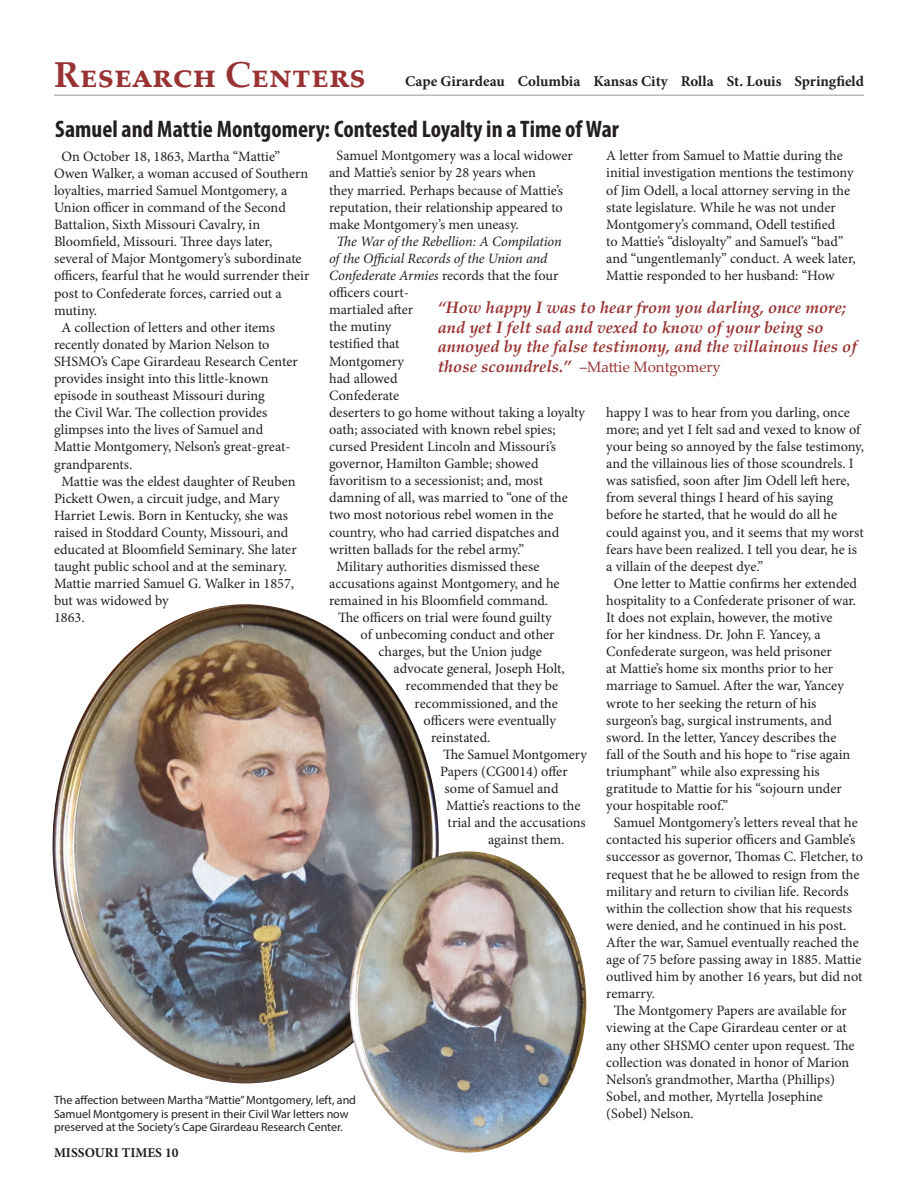
<style>
.page{position:relative;width:918px;height:1188px;background:#fff}
.page>*{position:absolute;margin:0;border:0;box-sizing:border-box;transform-origin:0 0}
.t1{font:700 36px "Palatino Linotype";color:#993232}
.headlines{font:700 condensed 24px "Myriad Pro";color:#231f20}
.body_copy{font:italic 700 16.5px/19.8px "Palatino Linotype";color:#993232}
.t2{font:700 15px "Minion Pro";color:#231f20}
.body_copy-2{font:14.25px/17.1px "Minion Pro";letter-spacing:-.005em;color:#231f20}
.t3{font:700 13.5px "Minion Pro";color:#231f20}
.t4{font:12px/13.5px "Myriad Pro";letter-spacing:-.005em;color:#231f20}
.s1{font-style:italic}
.s2{font-weight:400;font-style:normal;font-size:15px}
</style>
<div class="page">
<hr style="left:54px;top:94px;width:810px;height:2px;background:#babbbe">
<img style="left:52px;top:604px;width:387px;height:479px">
<img style="left:350px;top:851px;width:236px;height:302px">
<h1 class="t1" style="left:54px;top:49px;width:313px">Research Centers</h1>
<p class="t2" style="left:405px;top:71px;width:460px">Cape Girardeau Columbia Kansas City Rolla St. Louis Springfield</p>
<p class="headlines" style="left:55px;top:114px;width:565px">Samuel and Mattie Montgomery: Contested Loyalty in a Time of War</p>
<p class="body_copy-2" style="left:54px;top:148px;width:257px;text-indent:8px">On October 18, 1863, Martha “Mattie” Owen Walker, a woman accused of Southern loyalties, married Samuel Montgomery, a Union officer in command of the Second Battalion, Sixth Missouri Cavalry, in Bloomfield, Missouri. Three days later, several of Major Montgomery’s subordinate officers, fearful that he would surrender their post to Confederate forces, carried out a mutiny.</p>
<p class="body_copy-2" style="left:54px;top:319px;width:245px;text-indent:8px">A collection of letters and other items recently donated by Marion Nelson to SHSMO’s Cape Girardeau Research Center provides insight into this little-known episode in southeast Missouri during<br>the Civil War. The collection provides glimpses into the lives of Samuel and Mattie Montgomery, Nelson’s great-great&shy;grandparents.</p>
<p class="body_copy-2" style="left:54px;top:473px;width:244px;text-indent:8px">Mattie was the eldest daughter of Reuben Pickett Owen, a circuit judge, and Mary Harriet Lewis. Born in Kentucky, she was raised in Stoddard County, Missouri, and educated at Bloomfield Seminary. She later taught public school and at the seminary.<br>Mattie married Samuel G. Walker in 1857, but was widowed by<br>1863.</p>
<p class="body_copy-2" style="left:329px;top:147px;width:245px;text-indent:8px">Samuel Montgomery was a local widower and Mattie’s senior by 28 years when<br>they married. Perhaps because of Mattie’s reputation, their relationship appeared to make Montgomery’s men uneasy.</p>
<p class="body_copy-2" style="left:329px;top:233px;width:257px;text-indent:8px"><span class="s1">The War of the Rebellion: A Compilation<br>of the Official Records of the Union and<br>Confederate Armies</span> records that the four officers court-<br>martialed after<br>the mutiny<br>testified that<br>Montgomery<br>had allowed<br>Confederate<br>deserters to go home without taking a loyalty oath; associated with known rebel spies; cursed President Lincoln and Missouri’s governor, Hamilton Gamble; showed favoritism to a secessionist; and, most damning of all, was married to “one of the two most notorious rebel women in the country, who had carried dispatches and written ballads for the rebel army.”</p>
<p class="body_copy-2" style="left:337px;top:558px;width:204px">Military authorities dismissed these</p>
<p class="body_copy-2" style="left:329px;top:575px;width:232px">accusations against Montgomery, and he</p>
<p class="body_copy-2" style="left:329px;top:592px;width:221px">remained in his Bloomfield command.</p>
<p class="body_copy-2" style="left:338px;top:609px;width:215px">The officers on trial were found guilty</p>
<p class="body_copy-2" style="left:361px;top:626px;width:196px">of unbecoming conduct and other</p>
<p class="body_copy-2" style="left:379px;top:643px;width:165px">charges, but the Union judge</p>
<p class="body_copy-2" style="left:394px;top:660px;width:173px">advocate general, Joseph Holt,</p>
<p class="body_copy-2" style="left:406px;top:677px;width:154px">recommended that they be</p>
<p class="body_copy-2" style="left:415px;top:695px;width:145px">recommissioned, and the</p>
<p class="body_copy-2" style="left:424px;top:712px;width:134px">officers were eventually</p>
<p class="body_copy-2" style="left:431px;top:729px;width:61px">reinstated.</p>
<p class="body_copy-2" style="left:443px;top:746px;width:146px">The Samuel Montgomery</p>
<p class="body_copy-2" style="left:440px;top:763px;width:129px">Papers (CG0014) offer</p>
<p class="body_copy-2" style="left:445px;top:780px;width:115px">some of Samuel and</p>
<p class="body_copy-2" style="left:446px;top:797px;width:136px">Mattie’s reactions to the</p>
<p class="body_copy-2" style="left:448px;top:814px;width:140px">trial and the accusations</p>
<p class="body_copy-2" style="left:488px;top:831px;width:78px">against them.</p>
<p class="body_copy-2" style="left:606px;top:147px;width:251px">A letter from Samuel to Mattie during the initial investigation mentions the testimony of Jim Odell, a local attorney serving in the state legislature. While he was not under Montgomery’s command, Odell testified<br>to Mattie’s “disloyalty” and Samuel’s “bad” and “ungentlemanly” conduct. A week later, Mattie responded to her husband: “How</p>
<p class="body_copy" style="left:438px;top:297px;width:421px">“How happy I was to hear from you darling, once more; and yet I felt sad and vexed to know of your being so annoyed by the false testimony, and the villainous lies of those scoundrels.” <span class="s2">–Mattie Montgomery</span></p>
<p class="body_copy-2" style="left:606px;top:404px;width:259px">happy I was to hear from you darling, once more; and yet I felt sad and vexed to know of your being so annoyed by the false testimony, and the villainous lies of those scoundrels. I was satisfied, soon after Jim Odell left here, from several things I heard of his saying before he started, that he would do all he could against you, and it seems that my worst fears have been realized. I tell you dear, he is a villain of the deepest dye.”</p>
<p class="body_copy-2" style="left:606px;top:575px;width:252px;text-indent:8px">One letter to Mattie confirms her extended hospitality to a Confederate prisoner of war.<br>It does not explain, however, the motive<br>for her kindness. Dr. John F. Yancey, a Confederate surgeon, was held prisoner<br>at Mattie’s home six months prior to her marriage to Samuel. After the war, Yancey wrote to her seeking the return of his surgeon’s bag, surgical instruments, and sword. In the letter, Yancey describes the fall of the South and his hope to “rise again triumphant” while also expressing his gratitude to Mattie for his “sojourn under your hospitable roof.”</p>
<p class="body_copy-2" style="left:606px;top:814px;width:258px;text-indent:8px">Samuel Montgomery’s letters reveal that he contacted his superior officers and Gamble’s successor as governor, Thomas C. Fletcher, to request that he be allowed to resign from the military and return to civilian life. Records within the collection show that his requests were denied, and he continued in his post.<br>After the war, Samuel eventually reached the age of 75 before passing away in 1885. Mattie outlived him by another 16 years, but did not remarry.</p>
<p class="body_copy-2" style="left:606px;top:1002px;width:250px;text-indent:8px">The Montgomery Papers are available for viewing at the Cape Girardeau center or at any other SHSMO center upon request. The collection was donated in honor of Marion Nelson’s grandmother, Martha (Phillips)<br>Sobel, and mother, Myrtella Josephine (Sobel) Nelson.</p>
<p class="t4" style="left:54px;top:1093px;width:304px">The affection between Martha “Mattie” Montgomery, left, and<br>Samuel Montgomery is present in their Civil War letters now preserved at the Society’s Cape Girardeau Research Center.</p>
<p class="t3" style="left:54px;top:1143px;width:126px">MISSOURI TIMES 10</p>
</div>
